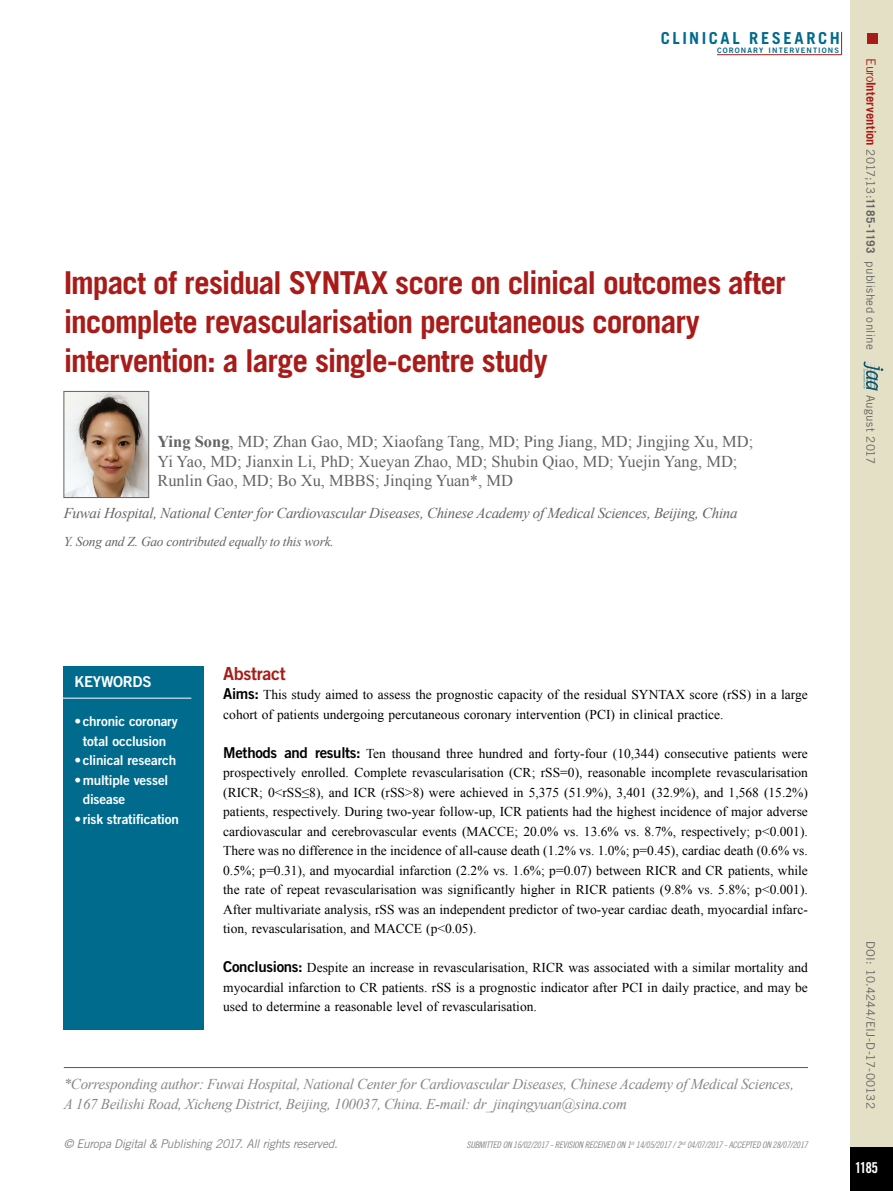
<style>
.page{position:relative;width:893px;height:1191px;background:#fff}
.page>*{position:absolute;margin:0;border:0;box-sizing:border-box;transform-origin:0 0}
.t1{font:700 31.5px/39px "Trade Gothic LT Std";letter-spacing:-.035em;color:#a91b18}
.t2{font:18px "Trade Gothic LT Std Bd 2";letter-spacing:-.02em;color:#a91b18}
.t3{font:16.5px/19.5px "Times New Roman";color:#646363}
.t4{font:700 16.5px "Trade Gothic LT Std";letter-spacing:.155em;color:#006b8d}
.t5{font:italic 15px/19.5px "Times New Roman";letter-spacing:-.02em;color:#878787}
.t6{font:italic 15px "Times New Roman";letter-spacing:-.02em;color:#646363}
.t7{font:15px "Trade Gothic LT Std Bd 2";letter-spacing:-.02em;color:#fff}
.t8{font:15px "Trade Gothic LT Std Bd Cn 20";color:#fff}
.t9{font:13.5px/19.5px "Times New Roman";color:#000;text-align:justify}
.t10{font:13.5px/19.5px "Trade Gothic LT Std Bd 2";letter-spacing:-.015em;color:#fff;text-align:center}
.t11{font:italic 13.5px "Times New Roman";letter-spacing:-.02em;color:#646363}
.t12{font:italic 12px "Trade Gothic LT Std";letter-spacing:-.03em;color:#878787}
.t13{font:11.7px "Trade Gothic LT Std";letter-spacing:.025em;color:#646363}
.t14{font:9px "Trade Gothic LT Std Cn 18 Obl";letter-spacing:-.02em;color:#878787}
.t15{font:7.5px "Trade Gothic LT Std Bd 2";letter-spacing:.145em;color:#006b8d}
.s1{font-weight:700}
.s2{font-size:12.75px;color:#a91b18}
.s3{font-weight:700;font-size:12.75px;color:#a91b18}
.s4{font-family:"Trade Gothic LT Std Bd 2";font-size:15px}
</style>
<div class="page">
<div style="left:850px;top:0;width:43px;height:1191px;background:#e4e0c5"></div>
<div style="left:850px;top:1147px;width:43px;height:44px;background:#000"></div>
<div style="left:867px;top:34px;width:11px;height:10px;background:#a91b18"></div>
<hr style="left:717px;top:54px;width:125px;height:1px;background:#a91b18">
<svg style="left:841px;top:32px;width:1px;height:22px"></svg>
<svg style="left:863px;top:361px;width:20px;height:30px"></svg>
<hr style="left:64px;top:1067px;width:744px;height:1px;background:#575756">
<div style="left:64px;top:665px;width:140px;height:364px;background:#006b8d"></div>
<hr style="left:62px;top:698px;width:129px;height:1px;background:#fff">
<img style="left:66px;top:393px;width:81px;height:102px">
<div style="left:64px;top:391px;width:85px;height:106px;border:1px solid #646363"></div>
<p class="t4" style="left:661px;top:28px;width:180px">CLINICAL RESEARCH</p>
<p class="t15" style="left:717px;top:45px;width:124px">CORONARY INTERVENTIONS</p>
<h1 class="t1" style="left:64px;top:263px;width:723px">Impact of residual SYNTAX score on clinical outcomes after incomplete revascularisation percutaneous coronary intervention: a large single-centre study</h1>
<p class="t3" style="left:157px;top:431px;width:598px"><span class="s1">Ying Song</span>, MD; Zhan Gao, MD; Xiaofang Tang, MD; Ping Jiang, MD; Jingjing Xu, MD;<br>Yi Yao, MD; Jianxin Li, PhD; Xueyan Zhao, MD; Shubin Qiao, MD; Yuejin Yang, MD;<br>Runlin Gao, MD; Bo Xu, MBBS; Jinqing Yuan*, MD</p>
<p class="t6" style="left:64px;top:503px;width:675px">Fuwai Hospital, National Center for Cardiovascular Diseases, Chinese Academy of Medical Sciences, Beijing, China</p>
<p class="t11" style="left:64px;top:532px;width:272px">Y. Song and Z. Gao contributed equally to this work.</p>
<p class="t13" style="left:878px;top:58px;width:293px;rotate:90deg"><span class="s2">Euro</span><span class="s3">Intervention</span> 2017;13:<span class="s1">1185-1193</span> published online</p>
<p class="t13" style="left:878px;top:395px;width:71px;rotate:90deg">August 2017</p>
<p class="t7" style="left:74px;top:672px;width:79px">KEYWORDS</p>
<p class="t10" style="left:74px;top:711px;width:105px">• chronic coronary total occlusion</p>
<p class="t10" style="left:74px;top:750px;width:103px">• clinical research</p>
<p class="t10" style="left:83px;top:770px;width:87px;text-align:left;text-indent:-9px">•multiple vessel disease</p>
<p class="t10" style="left:74px;top:809px;width:106px">• risk stratification</p>
<h2 class="t2" style="left:223px;top:662px;width:64px">Abstract</h2>
<p class="t9" style="left:223px;top:684px;width:586px"><span class="s4">Aims:</span> This study aimed to assess the prognostic capacity of the residual SYNTAX score (rSS) in a large cohort of patients undergoing percutaneous coronary intervention (PCI) in clinical practice.</p>
<p class="t9" style="left:223px;top:743px;width:586px"><span class="s4">Methods and results:</span> Ten thousand three hundred and forty-four (10,344) consecutive patients were prospectively enrolled. Complete revascularisation (CR; rSS=0), reasonable incomplete revascularisation (RICR; 0&lt;rSS≤8), and ICR (rSS&gt;8) were achieved in 5,375 (51.9%), 3,401 (32.9%), and 1,568 (15.2%) patients, respectively. During two-year follow-up, ICR patients had the highest incidence of major adverse cardiovascular and cerebrovascular events (MACCE; 20.0% vs. 13.6% vs. 8.7%, respectively; p&lt;0.001).<br>There was no difference in the incidence of all-cause death (1.2% vs. 1.0%; p=0.45), cardiac death (0.6% vs.<br>0.5%; p=0.31), and myocardial infarction (2.2% vs. 1.6%; p=0.07) between RICR and CR patients, while the rate of repeat revascularisation was significantly higher in RICR patients (9.8% vs. 5.8%; p&lt;0.001).<br>After multivariate analysis, rSS was an independent predictor of two-year cardiac death, myocardial infarc&shy;tion, revascularisation, and MACCE (p&lt;0.05).</p>
<p class="t9" style="left:223px;top:957px;width:586px"><span class="s4">Conclusions:</span> Despite an increase in revascularisation, RICR was associated with a similar mortality and myocardial infarction to CR patients. rSS is a prognostic indicator after PCI in daily practice, and may be used to determine a reasonable level of revascularisation.</p>
<p class="t5" style="left:64px;top:1074px;width:732px">*Corresponding author: Fuwai Hospital, National Center for Cardiovascular Diseases, Chinese Academy of Medical Sciences,<br>A 167 Beilishi Road, Xicheng District, Beijing, 100037, China. E-mail: dr_jinqingyuan@sina.com</p>
<p class="t12" style="left:64px;top:1137px;width:275px">© Europa Digital &amp; Publishing 2017. All rights reserved.</p>
<p class="t14" style="left:466px;top:1139px;width:343px">SUBMITTED ON 16/02/2017 - REVISION RECEIVED ON 1<sup>st</sup> 14/05/2017 / 2<sup>nd</sup> 04/07/2017 - ACCEPTED ON 28/07/2017</p>
<p class="t13" style="left:878px;top:940px;width:170px;rotate:90deg">DOI: 10.4244/EIJ-D-17-00132</p>
<p class="t8" style="left:855px;top:1158px;width:25px">1185</p>
</div>
